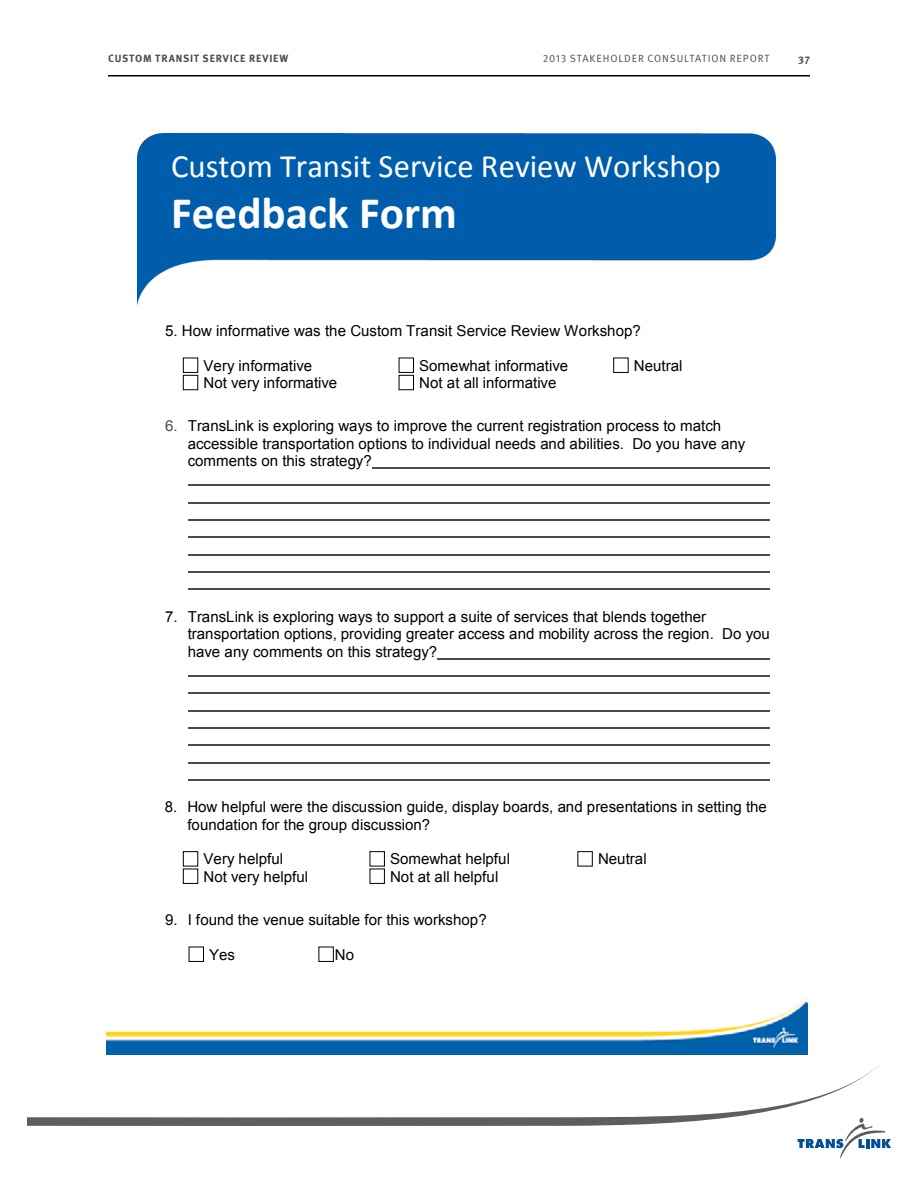
<style>
.page{position:relative;width:918px;height:1188px;background:#fff}
.page>*{position:absolute;margin:0;border:0;box-sizing:border-box;transform-origin:0 0}
.t1{font:700 45.15px "Calibri";color:#fff}
.t2{font:32.7px "Calibri";color:#fff}
.t3{font:15px/17.2px "Arial";color:#000}
.t4{font:10.5px "Meta OT Norm";letter-spacing:.085em;color:#4a4b4b}
.t5{font:700 10.5px "Meta OT";letter-spacing:.075em;color:#4a4b4b}
.s1{color:#4a4b4b}
</style>
<div class="page">
<hr style="left:108px;top:75px;width:702px;height:1px;background:#000">
<svg style="left:27px;top:1052px;width:854px;height:74px"></svg>
<svg style="left:798px;top:1118px;width:93px;height:41px"></svg>
<img style="left:107px;top:998px;width:700px;height:56px">
<img style="left:137px;top:134px;width:638px;height:171px">
<div style="left:162px;top:146px;width:579px;height:104px;background:#005dab"></div>
<div style="left:183px;top:358px;width:15px;height:15px;border:1px solid #000"></div>
<div style="left:399px;top:358px;width:15px;height:15px;border:1px solid #000"></div>
<div style="left:613px;top:358px;width:16px;height:15px;border:1px solid #000"></div>
<div style="left:183px;top:375px;width:15px;height:15px;border:1px solid #000"></div>
<div style="left:399px;top:375px;width:15px;height:15px;border:1px solid #000"></div>
<hr style="left:372px;top:468px;width:397px;height:1px;background:#4a4b4b">
<hr style="left:188px;top:485px;width:581px;height:1px;background:#4a4b4b">
<hr style="left:188px;top:502px;width:581px;height:1px;background:#4a4b4b">
<hr style="left:188px;top:520px;width:581px;height:1px;background:#4a4b4b">
<hr style="left:188px;top:537px;width:581px;height:1px;background:#4a4b4b">
<hr style="left:188px;top:554px;width:581px;height:1px;background:#4a4b4b">
<hr style="left:188px;top:572px;width:581px;height:1px;background:#4a4b4b">
<hr style="left:188px;top:589px;width:581px;height:1px;background:#4a4b4b">
<hr style="left:437px;top:658px;width:332px;height:1px;background:#4a4b4b">
<hr style="left:188px;top:676px;width:581px;height:1px;background:#4a4b4b">
<hr style="left:188px;top:693px;width:581px;height:1px;background:#4a4b4b">
<hr style="left:188px;top:710px;width:581px;height:1px;background:#4a4b4b">
<hr style="left:188px;top:728px;width:581px;height:1px;background:#4a4b4b">
<hr style="left:188px;top:745px;width:581px;height:1px;background:#4a4b4b">
<hr style="left:188px;top:762px;width:581px;height:1px;background:#4a4b4b">
<hr style="left:188px;top:779px;width:581px;height:2px;background:#4a4b4b">
<div style="left:183px;top:851px;width:15px;height:16px;border:1px solid #000"></div>
<div style="left:370px;top:851px;width:15px;height:16px;border:1px solid #000"></div>
<div style="left:577px;top:851px;width:16px;height:16px;border:1px solid #000"></div>
<div style="left:183px;top:869px;width:15px;height:15px;border:1px solid #000"></div>
<div style="left:370px;top:869px;width:15px;height:15px;border:1px solid #000"></div>
<div style="left:189px;top:947px;width:15px;height:15px;border:1px solid #000"></div>
<div style="left:318px;top:947px;width:16px;height:15px;border:1px solid #000"></div>
<p class="t5" style="left:108px;top:52px;width:182px">CUSTOM TRANSIT SERVICE REVIEW</p>
<p class="t4" style="left:543px;top:52px;width:228px">2013 STAKEHOLDER CONSULTATION REPORT</p>
<p class="t5" style="left:798px;top:52px;width:13px">37</p>
<h2 class="t2" style="left:171px;top:145px;width:551px">Custom Transit Service Review Workshop</h2>
<h1 class="t1" style="left:171px;top:184px;width:287px">Feedback Form</h1>
<p class="t3" style="left:165px;top:322px;width:477px">5. How informative was the Custom Transit Service Review Workshop?</p>
<p class="t3" style="left:203px;top:357px;width:110px">Very informative</p>
<p class="t3" style="left:419px;top:357px;width:150px">Somewhat informative</p>
<p class="t3" style="left:634px;top:357px;width:50px">Neutral</p>
<p class="t3" style="left:203px;top:374px;width:135px">Not very informative</p>
<p class="t3" style="left:419px;top:374px;width:139px">Not at all informative</p>
<p class="t3" style="left:188px;top:418px;width:559px;text-indent:-23px"><span class="s1">6.</span> TransLink is exploring ways to improve the current registration process to match accessible transportation options to individual needs and abilities. Do you have any comments on this strategy?</p>
<p class="t3" style="left:188px;top:608px;width:584px;text-indent:-23px">7. TransLink is exploring ways to support a suite of services that blends together transportation options, providing greater access and mobility across the region. Do you have any comments on this strategy?</p>
<p class="t3" style="left:187px;top:799px;width:581px;text-indent:-23px">8. How helpful were the discussion guide, display boards, and presentations in setting the foundation for the group discussion?</p>
<p class="t3" style="left:203px;top:851px;width:81px">Very helpful</p>
<p class="t3" style="left:390px;top:851px;width:121px">Somewhat helpful</p>
<p class="t3" style="left:598px;top:851px;width:50px">Neutral</p>
<p class="t3" style="left:203px;top:868px;width:106px">Not very helpful</p>
<p class="t3" style="left:390px;top:868px;width:110px">Not at all helpful</p>
<p class="t3" style="left:165px;top:911px;width:323px">9. I found the venue suitable for this workshop?</p>
<p class="t3" style="left:209px;top:946px;width:27px">Yes</p>
<p class="t3" style="left:335px;top:946px;width:21px">No</p>
</div>
